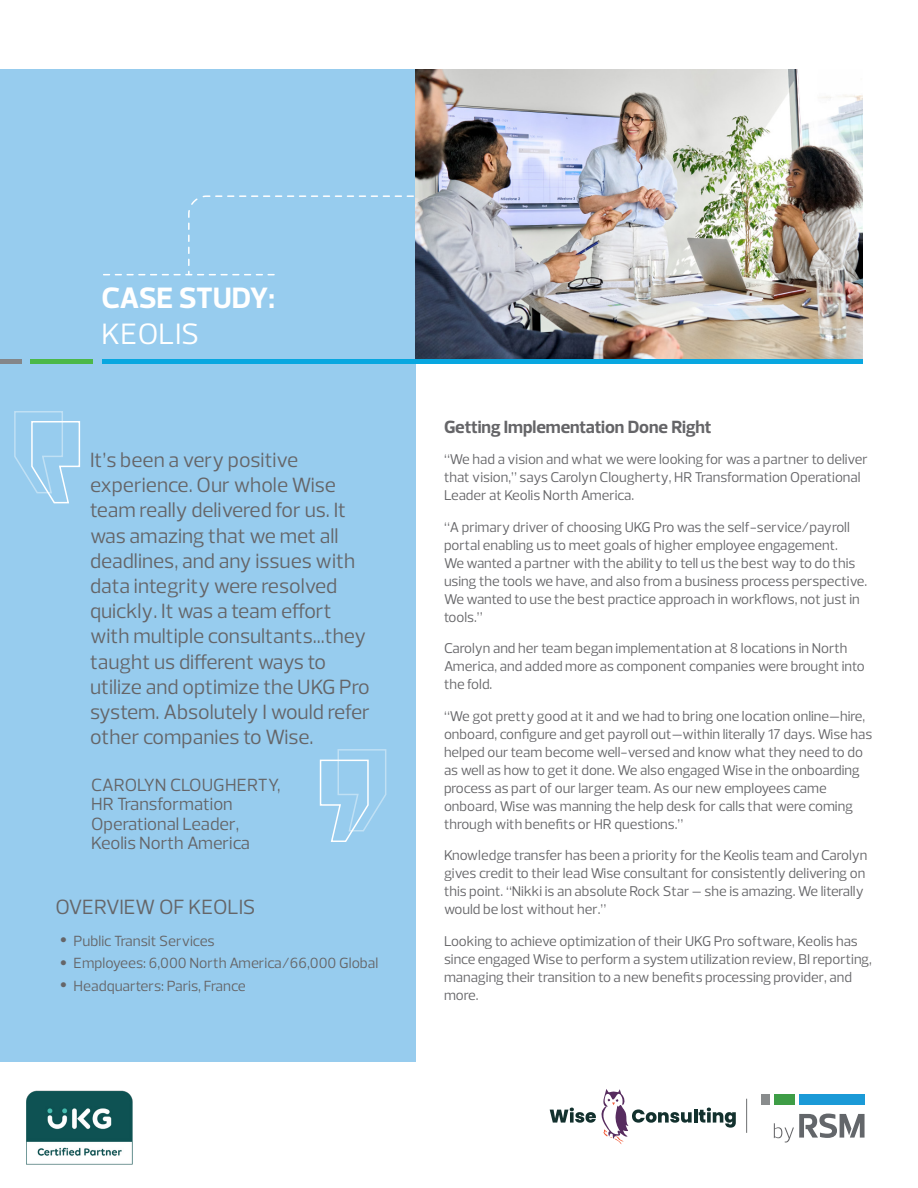
<style>
.page{position:relative;width:918px;height:1188px;background:#fff}
.page>*{position:absolute;margin:0;border:0;box-sizing:border-box;transform-origin:0 0}
.Cover_heading{font:700 30px/36px "Prelo";letter-spacing:-.01em;color:#fff}
.Body_copy{font:21px/25.2px "Prelo";color:#656568}
.Body_copy-2{font:18px/19.5px "Prelo";color:#656568}
.Inside_subheading{font:700 18px "Prelo";letter-spacing:-.005em;color:#656568}
.t1{font:15px "Prelo";color:#656568}
.Body_copy-3{font:14.4px/18px "Prelo";color:#656568}
.s1{font-weight:400}
.s2{font-family:"Myriad Pro";font-size:24px}
</style>
<div class="page">
<hr style="left:694px;top:1109px;width:3px;height:14px;background:#13312e">
<svg style="left:699px;top:1108px;width:37px;height:20px"></svg>
<svg style="left:550px;top:1089px;width:142px;height:56px"></svg>
<hr style="left:746px;top:1099px;width:1px;height:34px;background:#6d6e70">
<div style="left:799px;top:1094px;width:66px;height:11px;background:#1b9ad7"></div>
<div style="left:761px;top:1094px;width:8px;height:11px;background:#898c8d"></div>
<div style="left:774px;top:1094px;width:21px;height:11px;background:#3e9d46"></div>
<svg style="left:774px;top:1114px;width:91px;height:28px"></svg>
<div style="left:0;top:69px;width:416px;height:992px;background:#97ccee"></div>
<hr style="left:30px;top:359px;width:63px;height:4px;background:#4cb848">
<hr style="left:102px;top:359px;width:760px;height:4px;background:#08a7e0">
<hr style="left:0;top:359px;width:21px;height:4px;background:#848689">
<svg style="left:319px;top:749px;width:68px;height:93px"></svg>
<svg style="left:14px;top:411px;width:67px;height:93px"></svg>
<svg style="left:104px;top:195px;width:312px;height:81px"></svg>
<img style="left:26px;top:1090px;width:107px;height:75px">
<img style="left:416px;top:69px;width:446px;height:290px">
<p class="Cover_heading" style="left:101px;top:280px;width:175px">CASE STUDY:<br><span class="s1">KEOLIS</span></p>
<p class="Body_copy" style="left:90px;top:448px;width:282px">It’s been a very positive experience. Our whole Wise team really delivered for us. It was amazing that we met all deadlines, and any issues with data integrity were resolved quickly. It was a team effort with multiple consultants...they taught us different ways to utilize and optimize the UKG Pro system. Absolutely I would refer other companies to Wise.</p>
<p class="Body_copy-2" style="left:91px;top:775px;width:191px">CAROLYN CLOUGHERTY,<br>HR Transformation<br>Operational Leader,<br>Keolis North America</p>
<p class="Body_copy" style="left:56px;top:894px;width:201px">OVERVIEW OF KEOLIS</p>
<p class="t1" style="left:60px;top:931px;width:156px"><span class="s2">•</span> Public Transit Services</p>
<p class="t1" style="left:60px;top:954px;width:320px"><span class="s2">•</span> Employees: 6,000 North America/66,000 Global</p>
<p class="t1" style="left:60px;top:976px;width:187px"><span class="s2">•</span> Headquarters: Paris, France</p>
<p class="Inside_subheading" style="left:444px;top:417px;width:269px">Getting Implementation Done Right</p>
<p class="Body_copy-3" style="left:444px;top:451px;width:425px">“We had a vision and what we were looking for was a partner to deliver that vision,” says Carolyn Clougherty, HR Transformation Operational<br>Leader at Keolis North America.</p>
<p class="Body_copy-3" style="left:444px;top:518px;width:425px">“A primary driver of choosing UKG Pro was the self-service/payroll portal enabling us to meet goals of higher employee engagement.<br>We wanted a partner with the ability to tell us the best way to do this using the tools we have, and also from a business process perspective.<br>We wanted to use the best practice approach in workflows, not just in tools.”</p>
<p class="Body_copy-3" style="left:444px;top:640px;width:422px">Carolyn and her team began implementation at 8 locations in North<br>America, and added more as component companies were brought into the fold.</p>
<p class="Body_copy-3" style="left:444px;top:707px;width:430px">“We got pretty good at it and we had to bring one location online—hire, onboard, configure and get payroll out—within literally 17 days. Wise has helped our team become well-versed and know what they need to do as well as how to get it done. We also engaged Wise in the onboarding process as part of our larger team. As our new employees came onboard, Wise was manning the help desk for calls that were coming through with benefits or HR questions.”</p>
<p class="Body_copy-3" style="left:444px;top:847px;width:425px">Knowledge transfer has been a priority for the Keolis team and Carolyn gives credit to their lead Wise consultant for consistently delivering on this point. “Nikki is an absolute Rock Star – she is amazing. We literally would be lost without her.”</p>
<p class="Body_copy-3" style="left:444px;top:932px;width:430px">Looking to achieve optimization of their UKG Pro software, Keolis has since engaged Wise to perform a system utilization review, BI reporting, managing their transition to a new benefits processing provider, and more.</p>
</div>
